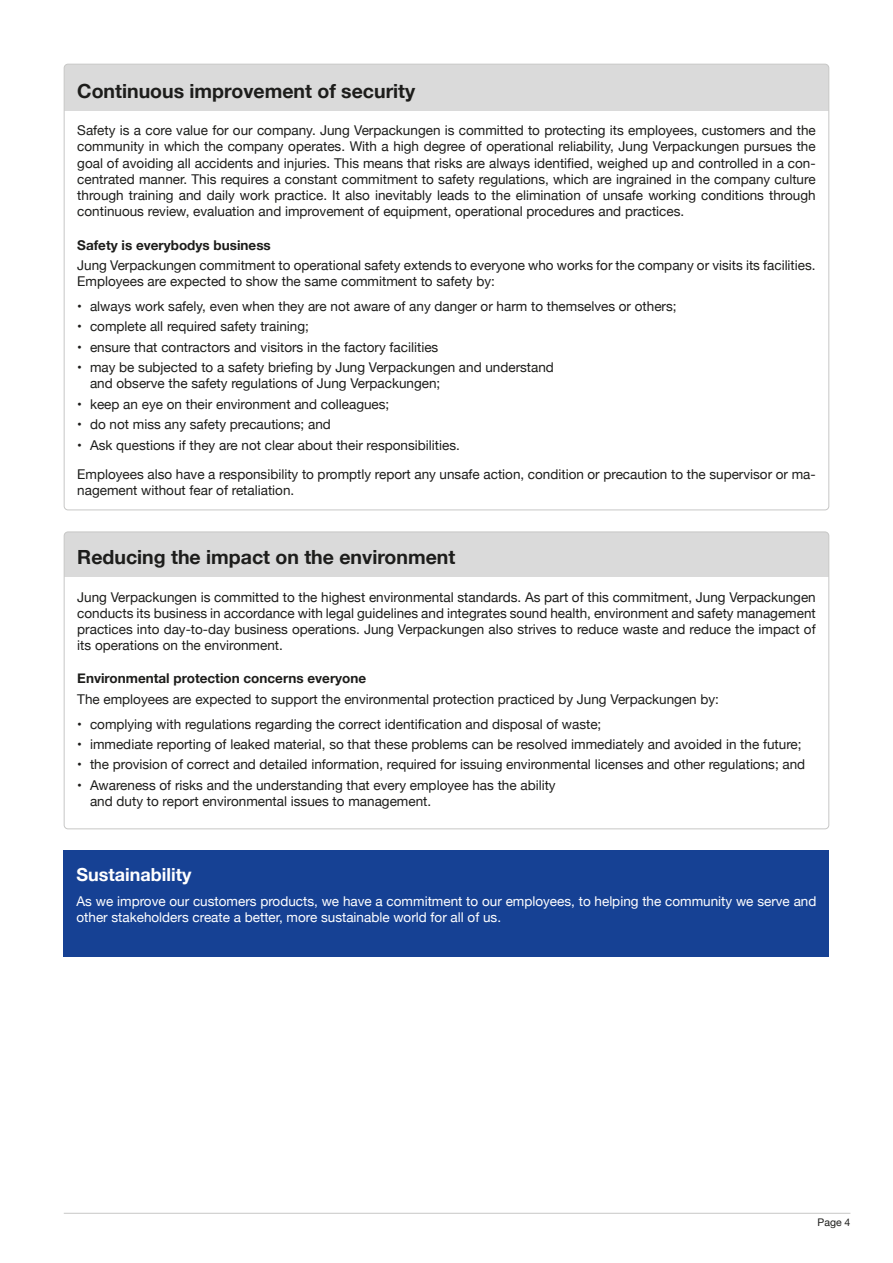
<style>
.page{position:relative;width:893px;height:1263px;background:#fff}
.page>*{position:absolute;margin:0;border:0;box-sizing:border-box;transform-origin:0 0}
.t1{font:700 19.5px "Helvetica Neue";color:#1d1d1b}
.t2{font:700 18px "Helvetica Neue";color:#fff}
.t3{font:13.5px/16.2px "Helvetica Neue";color:#1d1d1b}
.t4{font:13.5px/16.2px "Helvetica Neue";color:#fff}
.t5{font:700 13.5px "Helvetica Neue";color:#1d1d1b}
.t6{font:10.5px "Helvetica Neue";color:#1d1d1b}
</style>
<div class="page">
<hr style="left:64px;top:1213px;width:786px;height:1px;background:#c7c7c6">
<div style="left:64px;top:64px;width:765px;height:47px;background:#dadada"></div>
<div style="left:64px;top:532px;width:765px;height:45px;background:#dadada"></div>
<div style="left:64px;top:850px;width:765px;height:107px;background:#164194"></div>
<h1 class="t1" style="left:77px;top:76px;width:339px">Continuous improvement of security</h1>
<p class="t3" style="left:77px;top:123px;width:740px;text-align:justify">Safety is a core value for our company. Jung Verpackungen is committed to protecting its employees, customers and the community in which the company operates. With a high degree of operational reliability, Jung Verpackungen pursues the goal of avoiding all accidents and injuries. This means that risks are always identified, weighed up and controlled in a con&shy;centrated manner. This requires a constant commitment to safety regulations, which are ingrained in the company culture through training and daily work practice. It also inevitably leads to the elimination of unsafe working conditions through continuous review, evaluation and improvement of equipment, operational procedures and practices.</p>
<p class="t5" style="left:77px;top:234px;width:195px">Safety is everybodys business</p>
<p class="t3" style="left:77px;top:258px;width:740px">Jung Verpackungen commitment to operational safety extends to everyone who works for the company or visits its facilities.<br>Employees are expected to show the same commitment to safety by:</p>
<p class="t3" style="left:77px;top:299px;width:601px">• always work safely, even when they are not aware of any danger or harm to themselves or others;</p>
<p class="t3" style="left:77px;top:319px;width:233px">• complete all required safety training;</p>
<p class="t3" style="left:77px;top:340px;width:363px">• ensure that contractors and visitors in the factory facilities</p>
<p class="t3" style="left:90px;top:360px;width:465px;text-indent:-13px">• may be subjected to a safety briefing by Jung Verpackungen and understand and observe the safety regulations of Jung Verpackungen;</p>
<p class="t3" style="left:77px;top:397px;width:314px">• keep an eye on their environment and colleagues;</p>
<p class="t3" style="left:77px;top:417px;width:255px">• do not miss any safety precautions; and</p>
<p class="t3" style="left:77px;top:431px;width:740px;line-height:29px">• Ask questions if they are not clear about their responsibilities.<br>Employees also have a responsibility to promptly report any unsafe action, condition or precaution to the supervisor or ma-</p>
<p class="t3" style="left:77px;top:483px;width:219px">nagement without fear of retaliation.</p>
<h1 class="t1" style="left:77px;top:542px;width:380px">Reducing the impact on the environment</h1>
<p class="t3" style="left:77px;top:589px;width:740px;text-align:justify">Jung Verpackungen is committed to the highest environmental standards. As part of this commitment, Jung Verpackungen conducts its business in accordance with legal guidelines and integrates sound health, environment and safety management practices into day-to-day business operations. Jung Verpackungen also strives to reduce waste and reduce the impact of its operations on the environment.</p>
<p class="t5" style="left:77px;top:668px;width:291px">Environmental protection concerns everyone</p>
<p class="t3" style="left:77px;top:692px;width:643px">The employees are expected to support the environmental protection practiced by Jung Verpackungen by:</p>
<p class="t3" style="left:77px;top:716px;width:526px">• complying with regulations regarding the correct identification and disposal of waste;</p>
<p class="t3" style="left:77px;top:737px;width:726px">• immediate reporting of leaked material, so that these problems can be resolved immediately and avoided in the future;</p>
<p class="t3" style="left:77px;top:757px;width:729px">• the provision of correct and detailed information, required for issuing environmental licenses and other regulations; and</p>
<p class="t3" style="left:90px;top:778px;width:467px;text-indent:-13px">• Awareness of risks and the understanding that every employee has the ability and duty to report environmental issues to management.</p>
<h2 class="t2" style="left:77px;top:860px;width:116px">Sustainability</h2>
<p class="t4" style="left:77px;top:893px;width:741px">As we improve our customers products, we have a commitment to our employees, to helping the community we serve and other stakeholders create a better, more sustainable world for all of us.</p>
<p class="t6" style="left:818px;top:1215px;width:34px">Page 4</p>
</div>
